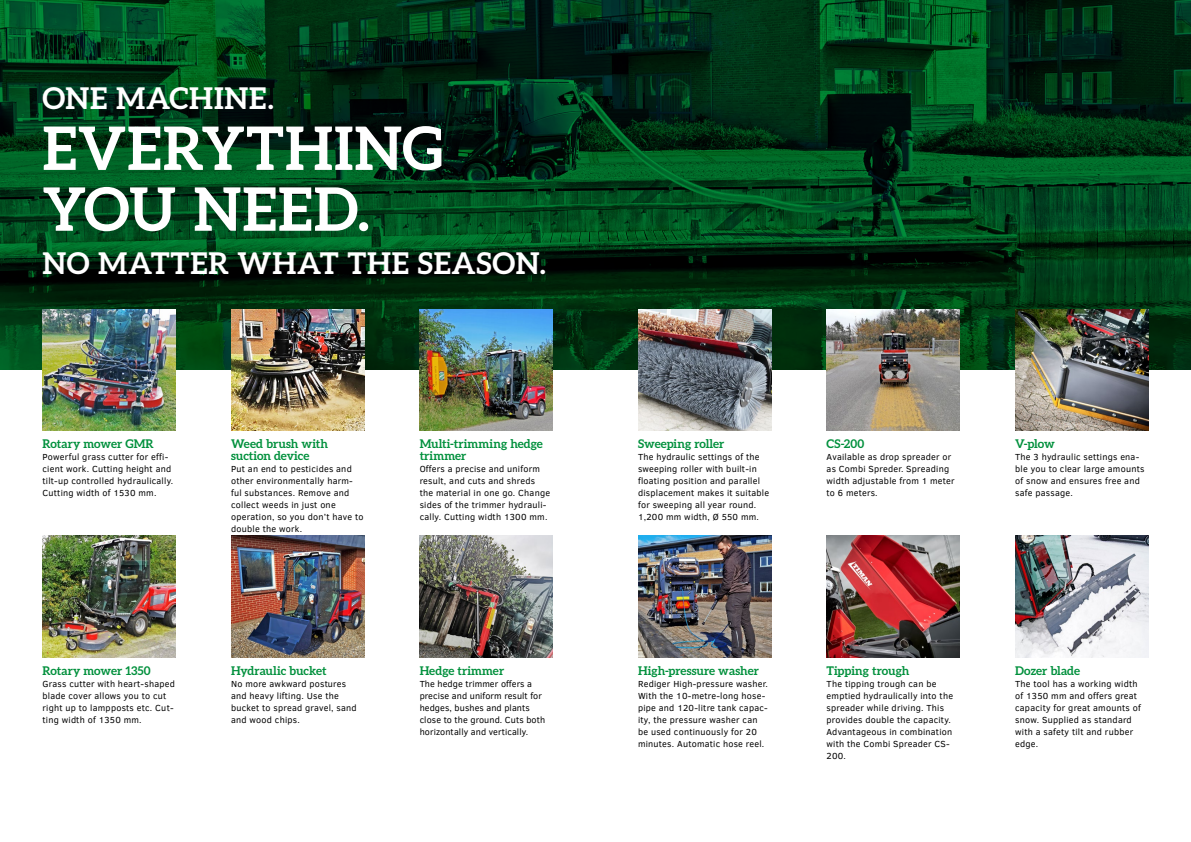
<style>
.page{position:relative;width:1191px;height:842px;background:#fff}
.page>*{position:absolute;margin:0;border:0;box-sizing:border-box;transform-origin:0 0}
.t1{font:700 60px/60.8px "Aleo";letter-spacing:.015em;color:#fff}
.t2{font:700 30px "Aleo";letter-spacing:.02em;color:#fff}
.t3{font:700 12px/12px "Aleo";color:#00903c}
.t4{font:9px/12px "Clear Sans";letter-spacing:.025em;color:#000}
</style>
<div class="page">
<svg style="left:0;top:0;width:1191px;height:370px;background:#003817"></svg>
<img style="left:43px;top:309px;width:133px;height:122px">
<img style="left:638px;top:309px;width:133px;height:122px">
<img style="left:638px;top:536px;width:133px;height:122px">
<img style="left:826px;top:309px;width:134px;height:122px">
<img style="left:231px;top:536px;width:133px;height:122px">
<img style="left:826px;top:536px;width:134px;height:122px">
<img style="left:420px;top:309px;width:133px;height:122px">
<img style="left:1015px;top:309px;width:133px;height:122px">
<img style="left:420px;top:536px;width:133px;height:122px">
<img style="left:1015px;top:536px;width:133px;height:122px">
<img style="left:43px;top:536px;width:133px;height:122px">
<img style="left:231px;top:309px;width:133px;height:122px">
<h2 class="t2" style="left:43px;top:86px;width:233px">ONE MACHINE.</h2>
<h1 class="t1" style="left:43px;top:121px;width:402px">EVERYTHING<br>YOU NEED.</h1>
<h2 class="t2" style="left:43px;top:250px;width:505px">NO MATTER WHAT THE SEASON.</h2>
<h3 class="t3" style="left:43px;top:438px;width:113px">Rotary mower GMR</h3>
<p class="t4" style="left:43px;top:451px;width:132px">Powerful grass cutter for effi&shy;cient work. Cutting height and tilt-up controlled hydraulically.<br>Cutting width of 1530 mm.</p>
<h3 class="t3" style="left:43px;top:665px;width:110px">Rotary mower 1350</h3>
<p class="t4" style="left:43px;top:678px;width:134px">Grass cutter with heart-shaped blade cover allows you to cut right up to lampposts etc. Cut&shy;ting width of 1350 mm.</p>
<h3 class="t3" style="left:231px;top:438px;width:98px">Weed brush with suction device</h3>
<p class="t4" style="left:231px;top:463px;width:134px">Put an end to pesticides and other environmentally harm&shy;ful substances. Remove and collect weeds in just one operation, so you don’t have to double the work.</p>
<h3 class="t3" style="left:231px;top:665px;width:97px">Hydraulic bucket</h3>
<p class="t4" style="left:231px;top:677px;width:127px">No more awkward postures and heavy lifting. Use the bucket to spread gravel, sand and wood chips.</p>
<h3 class="t3" style="left:420px;top:438px;width:125px">Multi-trimming hedge trimmer</h3>
<p class="t4" style="left:420px;top:463px;width:132px">Offers a precise and uniform result, and cuts and shreds the material in one go. Change sides of the trimmer hydrauli&shy;cally. Cutting width 1300 mm.</p>
<h3 class="t3" style="left:420px;top:665px;width:86px">Hedge trimmer</h3>
<p class="t4" style="left:420px;top:677px;width:127px">The hedge trimmer offers a precise and uniform result for hedges, bushes and plants close to the ground. Cuts both horizontally and vertically.</p>
<h3 class="t3" style="left:638px;top:438px;width:88px">Sweeping roller</h3>
<p class="t4" style="left:638px;top:451px;width:133px">The hydraulic settings of the sweeping roller with built-in floating position and parallel displacement makes it suitable for sweeping all year round.<br>1,200 mm width, Ø 550 mm.</p>
<h3 class="t3" style="left:638px;top:665px;width:122px">High-pressure washer</h3>
<p class="t4" style="left:638px;top:678px;width:131px">Rediger High-pressure washer.<br>With the 10-metre-long hose&shy;pipe and 120-litre tank capac&shy;ity, the pressure washer can be used continuously for 20 minutes. Automatic hose reel.</p>
<h3 class="t3" style="left:826px;top:438px;width:39px">CS-200</h3>
<p class="t4" style="left:826px;top:451px;width:130px">Available as drop spreader or as Combi Spreder. Spreading width adjustable from 1 meter to 6 meters.</p>
<h3 class="t3" style="left:826px;top:665px;width:84px">Tipping trough</h3>
<p class="t4" style="left:826px;top:678px;width:128px">The tipping trough can be emptied hydraulically into the spreader while driving. This provides double the capacity.<br>Advantageous in combination with the Combi Spreader CS-<br>200.</p>
<h3 class="t3" style="left:1015px;top:438px;width:41px">V-plow</h3>
<p class="t4" style="left:1015px;top:451px;width:131px">The 3 hydraulic settings ena&shy;ble you to clear large amounts of snow and ensures free and safe passage.</p>
<h3 class="t3" style="left:1015px;top:665px;width:66px">Dozer blade</h3>
<p class="t4" style="left:1015px;top:678px;width:127px">The tool has a working width of 1350 mm and offers great capacity for great amounts of snow. Supplied as standard with a safety tilt and rubber edge.</p>
</div>
